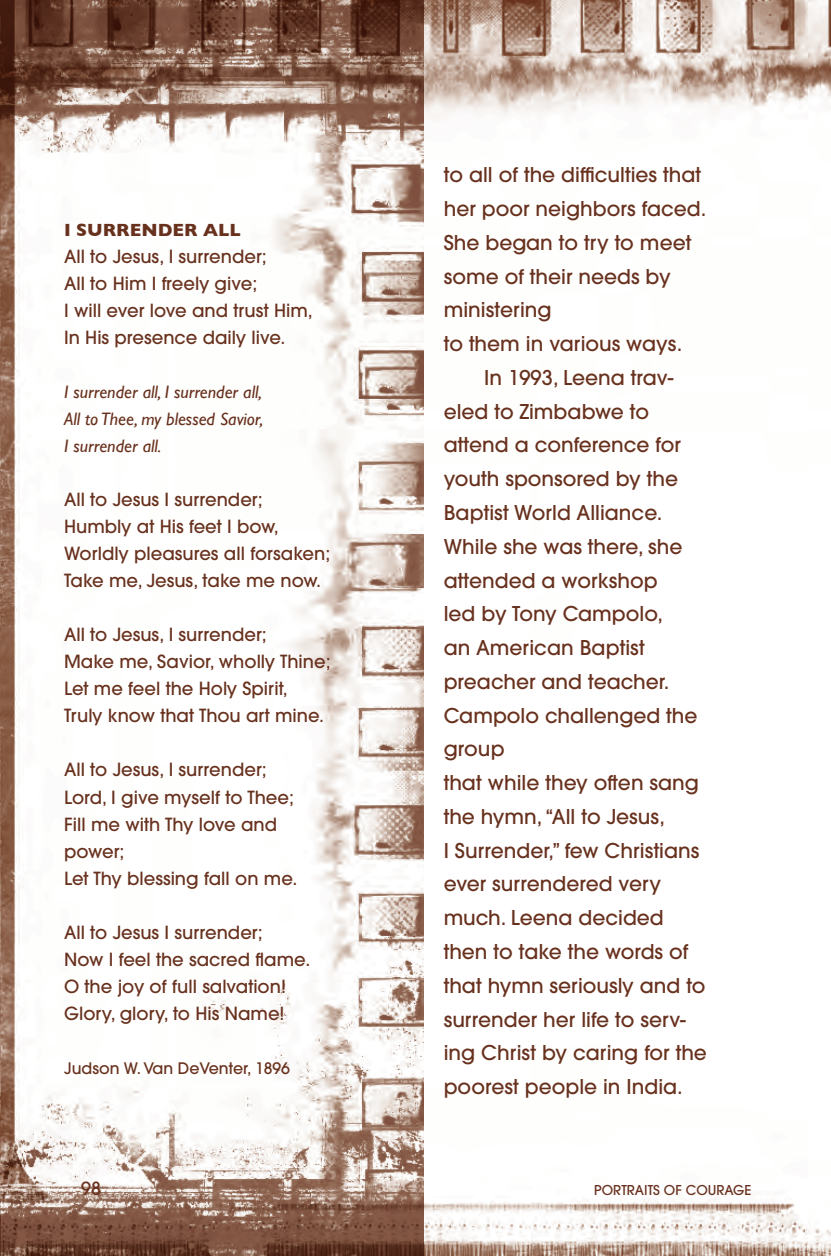
<style>
.page{position:relative;width:831px;height:1256px;background:#fff}
.page>*{position:absolute;margin:0;border:0;box-sizing:border-box;transform-origin:0 0}
.t1{font:500 20.25px/33.8px "ITC Avant Garde Pro";color:#68311e}
.Heroes_Pullout{font:500 18px/27px "ITC Avant Garde Pro";color:#68311e}
.Heroes_Pullout-2{font:italic 18px/27px "Gill Sans";color:#68311e;text-align:justify}
.Heroes_Pullout-3{font:700 18px "Gill Sans";color:#68311e}
.Heroes_Pullout-4{font:500 15.75px "ITC Avant Garde Pro";color:#68311e}
.t2{font:500 13.5px "ITC Avant Garde Pro";color:#68311e}
</style>
<div class="page">
<img style="left:423px;top:0;width:407px;height:1256px">
<img style="left:0;top:0;width:423px;height:1256px">
<p class="Heroes_Pullout-3" style="left:64px;top:216px;width:178px">I SURRENDER ALL</p>
<p class="Heroes_Pullout" style="left:64px;top:243px;width:250px">All to Jesus, I surrender;<br>All to Him I freely give;<br>I will ever love and trust Him,<br>In His presence daily live.</p>
<p class="Heroes_Pullout-2" style="left:64px;top:379px;width:201px">I surrender all, I surrender all, All to Thee, my blessed Savior, I surrender all.</p>
<p class="Heroes_Pullout" style="left:64px;top:486px;width:268px">All to Jesus I surrender;<br>Humbly at His feet I bow,<br>Worldly pleasures all forsaken;<br>Take me, Jesus, take me now.</p>
<p class="Heroes_Pullout" style="left:64px;top:621px;width:268px">All to Jesus, I surrender;<br>Make me, Savior, wholly Thine;<br>Let me feel the Holy Spirit,<br>Truly know that Thou art mine.</p>
<p class="Heroes_Pullout" style="left:64px;top:756px;width:235px">All to Jesus, I surrender;<br>Lord, I give myself to Thee;<br>Fill me with Thy love and power;<br>Let Thy blessing fall on me.</p>
<p class="Heroes_Pullout" style="left:64px;top:918px;width:248px">All to Jesus I surrender;<br>Now I feel the sacred flame.<br>O the joy of full salvation!<br>Glory, glory, to His Name!</p>
<p class="Heroes_Pullout-4" style="left:64px;top:1057px;width:227px">Judson W. Van DeVenter, 1896</p>
<p class="t1" style="left:443px;top:158px;width:264px">to all of the difficulties that her poor neighbors faced.<br>She began to try to meet some of their needs by ministering<br>to them in various ways.</p>
<p class="t1" style="left:443px;top:360px;width:265px;text-indent:40px">In 1993, Leena trav&shy;eled to Zimbabwe to attend a conference for youth sponsored by the<br>Baptist World Alliance.<br>While she was there, she attended a workshop<br>led by Tony Campolo,<br>an American Baptist preacher and teacher.<br>Campolo challenged the group<br>that while they often sang the hymn, “All to Jesus,<br>I Surrender,” few Christians ever surrendered very much. Leena decided then to take the words of that hymn seriously and to surrender her life to serv&shy;ing Christ by caring for the poorest people in India.</p>
<p class="Heroes_Pullout" style="left:81px;top:1175px;width:21px">98</p>
<p class="t2" style="left:594px;top:1181px;width:159px">PORTRAITS OF COURAGE</p>
</div>
